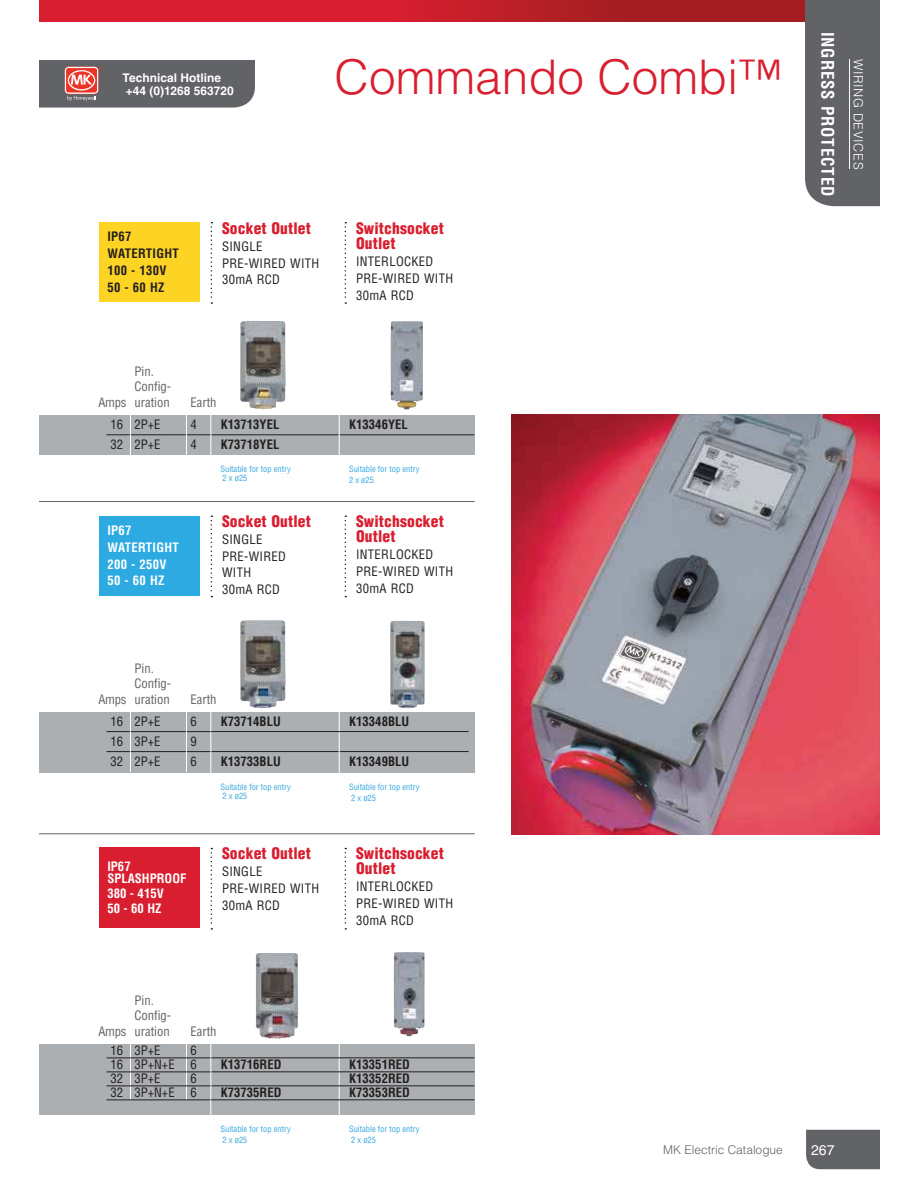
<style>
.page{position:relative;width:918px;height:1188px;background:#fff}
.page>*{position:absolute;margin:0;border:0;box-sizing:border-box;transform-origin:0 0}
.t1{font:300 47.7px "Helvetica LT Std";color:#d91e2f}
.t2{font:700 condensed 16.95px "Helvetica LT Std";letter-spacing:.05em;color:#fff}
.t3{font:900 condensed 15.45px/15.5px "Helvetica LT Std";letter-spacing:.01em;color:#d91e2f}
.t4{font:14.1px "Helvetica LT Std";color:#fff}
.t5{font:condensed 12.75px/17px "Helvetica LT Std";letter-spacing:.025em;color:#231f20}
.t6{font:700 condensed 12.75px/14px "Helvetica LT Std";color:#231f20}
.t7{font:condensed 12.75px/15.5px "Helvetica LT Std";color:#626366}
.t8{font:700 condensed 12.75px/11.2px "Helvetica LT Std";color:#fff}
.t9{font:700 condensed 12.75px/17px "Helvetica LT Std";letter-spacing:.025em;color:#231f20}
.t10{font:700 condensed 12.75px/17px "Helvetica LT Std";letter-spacing:.025em;color:#fff}
.t11{font:300 12.75px "Helvetica LT Std";letter-spacing:.05em;color:#fff}
.t12{font:700 12px/12.8px "Helvetica LT Std";color:#fff}
.t13{font:300 12px "Helvetica LT Std";color:#626366}
.t14{font:condensed 8.4px/10.8px "Helvetica LT Std";color:#37a8e0}
</style>
<div class="page">
<div style="left:39px;top:1044px;width:436px;height:70px;background:#acafb1"></div>
<img style="left:394px;top:952px;width:31px;height:84px">
<img style="left:256px;top:953px;width:42px;height:86px">
<img style="left:240px;top:620px;width:46px;height:88px">
<img style="left:390px;top:621px;width:35px;height:87px">
<img style="left:240px;top:321px;width:46px;height:88px">
<img style="left:391px;top:321px;width:32px;height:89px">
<img style="left:511px;top:415px;width:368px;height:419px">
<svg style="left:345px;top:222px;width:1px;height:82px"></svg>
<svg style="left:211px;top:222px;width:1px;height:82px"></svg>
<div style="left:39px;top:415px;width:436px;height:40px;background:#acafb1"></div>
<hr style="left:211px;top:434px;width:128px;height:1px;background:#231f20">
<hr style="left:340px;top:434px;width:134px;height:1px;background:#231f20">
<svg style="left:339px;top:415px;width:1px;height:40px"></svg>
<div style="left:99px;top:222px;width:101px;height:80px;background:#fed424"></div>
<hr style="left:39px;top:501px;width:436px;height:1px;background:#626366">
<div style="left:39px;top:712px;width:436px;height:61px;background:#acafb1"></div>
<hr style="left:211px;top:751px;width:128px;height:1px;background:#231f20">
<hr style="left:340px;top:751px;width:129px;height:1px;background:#231f20">
<svg style="left:339px;top:712px;width:1px;height:60px"></svg>
<hr style="left:210px;top:772px;width:1px;height:33px;background:#fff">
<hr style="left:339px;top:772px;width:1px;height:33px;background:#fff">
<hr style="left:211px;top:731px;width:258px;height:1px;background:#231f20">
<svg style="left:345px;top:516px;width:1px;height:81px"></svg>
<svg style="left:211px;top:516px;width:1px;height:81px"></svg>
<div style="left:99px;top:516px;width:101px;height:80px;background:#2caae1"></div>
<hr style="left:39px;top:833px;width:436px;height:1px;background:#626366">
<div style="left:99px;top:848px;width:101px;height:80px;background:#d91e2f"></div>
<svg style="left:345px;top:848px;width:1px;height:82px"></svg>
<svg style="left:211px;top:848px;width:1px;height:82px"></svg>
<svg style="left:339px;top:1044px;width:1px;height:71px"></svg>
<hr style="left:211px;top:1057px;width:263px;height:1px;background:#231f20">
<hr style="left:211px;top:1071px;width:263px;height:1px;background:#231f20">
<hr style="left:211px;top:1085px;width:263px;height:1px;background:#231f20">
<hr style="left:211px;top:1099px;width:263px;height:1px;background:#231f20">
<hr style="left:131px;top:434px;width:55px;height:1px;background:#231f20">
<svg style="left:106px;top:415px;width:25px;height:40px"></svg>
<svg style="left:186px;top:415px;width:25px;height:40px"></svg>
<hr style="left:131px;top:731px;width:55px;height:1px;background:#231f20">
<hr style="left:131px;top:751px;width:55px;height:1px;background:#231f20">
<svg style="left:106px;top:712px;width:25px;height:60px"></svg>
<svg style="left:186px;top:712px;width:25px;height:60px"></svg>
<hr style="left:130px;top:1058px;width:56px;height:1px;background:#231f20">
<hr style="left:130px;top:1072px;width:56px;height:1px;background:#231f20">
<hr style="left:130px;top:1086px;width:56px;height:1px;background:#231f20">
<svg style="left:106px;top:1044px;width:25px;height:57px"></svg>
<hr style="left:130px;top:1100px;width:56px;height:1px;background:#231f20">
<svg style="left:186px;top:1044px;width:25px;height:71px"></svg>
<svg style="left:40px;top:0;width:765px;height:22px;background:#c31e29"></svg>
<svg style="left:39px;top:0;width:1px;height:22px"></svg>
<div style="left:806px;top:1130px;width:73px;height:39px;background:#626366"></div>
<div style="left:805px;top:0;width:74px;height:206px;background:#626366"></div>
<hr style="left:849px;top:59px;width:1px;height:110px;background:#fff">
<svg style="left:39px;top:60px;width:216px;height:48px;background:#72696b"></svg>
<p class="t12" style="left:123px;top:71px;width:113px">Technical Hotline +44 (0)1268 563720</p>
<h1 class="t1" style="left:335px;top:60px;width:450px">Commando Combi™</h1>
<p class="t9" style="left:107px;top:228px;width:73px">IP67<br>WATERTIGHT<br>100 - 130V<br>50 - 60 HZ</p>
<p class="t3" style="left:222px;top:221px;width:90px">Socket Outlet</p>
<p class="t5" style="left:222px;top:238px;width:99px">SINGLE<br>PRE-WIRED WITH<br>30mA RCD</p>
<p class="t7" style="left:98px;top:395px;width:29px">Amps</p>
<p class="t7" style="left:134px;top:364px;width:38px">Pin.<br>Config&shy;uration</p>
<p class="t7" style="left:190px;top:395px;width:28px">Earth</p>
<p class="t3" style="left:356px;top:221px;width:89px">Switchsocket<br>Outlet</p>
<p class="t5" style="left:356px;top:253px;width:99px">INTERLOCKED<br>PRE-WIRED WITH<br>30mA RCD</p>
<p class="t5" style="left:110px;top:416px;width:52px">16 2P+E</p>
<p class="t5" style="left:190px;top:416px;width:8px">4</p>
<p class="t5" style="left:110px;top:436px;width:52px">32 2P+E</p>
<p class="t5" style="left:190px;top:436px;width:8px">4</p>
<p class="t10" style="left:107px;top:522px;width:73px">IP67<br>WATERTIGHT<br>200 - 250V<br>50 - 60 HZ</p>
<p class="t6" style="left:221px;top:418px;width:60px">K13713YEL</p>
<p class="t6" style="left:349px;top:418px;width:60px">K13346YEL</p>
<p class="t6" style="left:221px;top:438px;width:60px">K73718YEL</p>
<p class="t14" style="left:220px;top:465px;width:72px;line-height:9.1px">Suitable for top entry<br>2 x ø25</p>
<p class="t14" style="left:349px;top:464px;width:72px">Suitable for top entry<br>2 x ø25</p>
<p class="t3" style="left:222px;top:514px;width:90px">Socket Outlet</p>
<p class="t5" style="left:222px;top:531px;width:65px">SINGLE<br>PRE-WIRED<br>WITH<br>30mA RCD</p>
<p class="t3" style="left:356px;top:514px;width:89px">Switchsocket<br>Outlet</p>
<p class="t5" style="left:356px;top:546px;width:99px">INTERLOCKED<br>PRE-WIRED WITH<br>30mA RCD</p>
<p class="t7" style="left:98px;top:691px;width:29px">Amps</p>
<p class="t7" style="left:134px;top:660px;width:38px">Pin.<br>Config&shy;uration</p>
<p class="t7" style="left:190px;top:691px;width:28px">Earth</p>
<p class="t5" style="left:110px;top:713px;width:52px">16 2P+E</p>
<p class="t5" style="left:190px;top:713px;width:8px">6</p>
<p class="t5" style="left:110px;top:733px;width:52px">16 3P+E</p>
<p class="t5" style="left:190px;top:733px;width:8px">9</p>
<p class="t5" style="left:110px;top:753px;width:52px">32 2P+E</p>
<p class="t5" style="left:190px;top:753px;width:8px">6</p>
<p class="t8" style="left:107px;top:861px;width:81px">IP67<br>SPLASHPROOF</p>
<p class="t8" style="left:107px;top:886px;width:58px;line-height:15.3px">380 - 415V<br>50 - 60 HZ</p>
<p class="t6" style="left:221px;top:715px;width:61px">K73714BLU</p>
<p class="t6" style="left:349px;top:715px;width:61px">K13348BLU</p>
<p class="t6" style="left:221px;top:755px;width:61px">K13733BLU</p>
<p class="t6" style="left:349px;top:755px;width:61px">K13349BLU</p>
<p class="t14" style="left:220px;top:783px;width:72px;line-height:9.1px">Suitable for top entry<br>2 x ø25</p>
<p class="t14" style="left:349px;top:782px;width:72px">Suitable for top entry<br>2 x ø25</p>
<p class="t3" style="left:222px;top:846px;width:90px">Socket Outlet</p>
<p class="t5" style="left:222px;top:863px;width:99px">SINGLE<br>PRE-WIRED WITH<br>30mA RCD</p>
<p class="t3" style="left:356px;top:846px;width:89px">Switchsocket<br>Outlet</p>
<p class="t5" style="left:356px;top:879px;width:99px">INTERLOCKED<br>PRE-WIRED WITH<br>30mA RCD</p>
<h2 class="t2" style="left:837px;top:32px;width:166px;rotate:90deg">INGRESS PROTECTED</h2>
<p class="t11" style="left:863px;top:59px;width:112px;rotate:90deg">WIRING DEVICES</p>
<p class="t7" style="left:98px;top:1024px;width:29px">Amps</p>
<p class="t7" style="left:134px;top:993px;width:38px">Pin.<br>Config&shy;uration</p>
<p class="t7" style="left:190px;top:1024px;width:28px">Earth</p>
<p class="t5" style="left:110px;top:1044px;width:88px;line-height:14.1px;text-align:justify;text-indent:80px">6<br>16 3P+N+E 6<br>32 3P+E</p>
<p class="t5" style="left:110px;top:1042px;width:52px">16 3P+E</p>
<p class="t5" style="left:110px;top:1072px;width:88px;line-height:14px;text-align:right">6<br>32 3P+N+E 6</p>
<p class="t6" style="left:221px;top:1058px;width:62px">K13716RED</p>
<p class="t6" style="left:349px;top:1058px;width:62px">K13351RED<br>K13352RED</p>
<p class="t6" style="left:221px;top:1086px;width:62px">K73735RED</p>
<p class="t6" style="left:349px;top:1086px;width:62px">K73353RED</p>
<p class="t14" style="left:220px;top:1124px;width:72px">Suitable for top entry<br>2 x ø25</p>
<p class="t14" style="left:349px;top:1124px;width:72px">Suitable for top entry<br>2 x ø25</p>
<p class="t13" style="left:663px;top:1145px;width:121px">MK Electric Catalogue</p>
<p class="t4" style="left:811px;top:1142px;width:25px">267</p>
</div>
